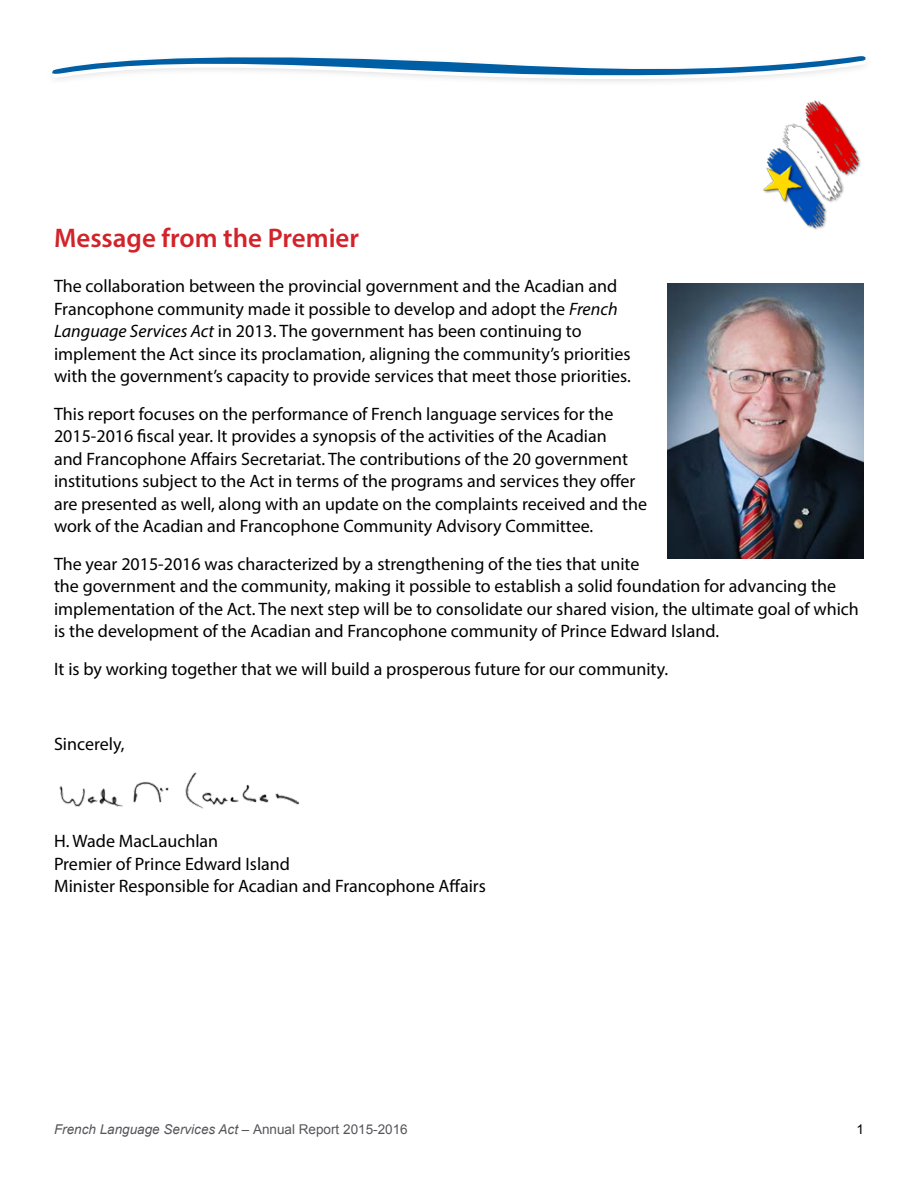
<style>
.page{position:relative;width:918px;height:1188px;background:#fff}
.page>*{position:absolute;margin:0;border:0;box-sizing:border-box;transform-origin:0 0}
.t1{font:600 27px "Myriad Pro";color:#d2232a}
.t2{font:18px/22.5px "Myriad Pro";color:#000}
.t3{font:italic 13.5px "Arial";color:#55565a}
.t4{font:13.5px "Arial";color:#000}
.s1{font-style:italic}
.s2{font-style:normal}
</style>
<div class="page">
<img style="left:763px;top:100px;width:98px;height:130px">
<svg style="left:52px;top:56px;width:814px;height:26px"></svg>
<img style="left:667px;top:283px;width:197px;height:276px">
<img style="left:59px;top:772px;width:241px;height:37px">
<h1 class="t1" style="left:54px;top:221px;width:307px">Message from the Premier</h1>
<p class="t2" style="left:54px;top:274px;width:578px">The collaboration between the provincial government and the Acadian and Francophone community made it possible to develop and adopt the <span class="s1">French Language Services Act</span> in 2013. The government has been continuing to implement the Act since its proclamation, aligning the community’s priorities with the government’s capacity to provide services that meet those priorities.</p>
<p class="t2" style="left:54px;top:402px;width:595px">This report focuses on the performance of French language services for the 2015-2016 fiscal year. It provides a synopsis of the activities of the Acadian<br>and Francophone Affairs Secretariat. The contributions of the 20 government institutions subject to the Act in terms of the programs and services they offer are presented as well, along with an update on the complaints received and the work of the Acadian and Francophone Community Advisory Committee.</p>
<p class="t2" style="left:54px;top:552px;width:806px">The year 2015-2016 was characterized by a strengthening of the ties that unite<br>the government and the community, making it possible to establish a solid foundation for advancing the implementation of the Act. The next step will be to consolidate our shared vision, the ultimate goal of which is the development of the Acadian and Francophone community of Prince Edward Island.</p>
<p class="t2" style="left:54px;top:657px;width:614px">It is by working together that we will build a prosperous future for our community.</p>
<p class="t2" style="left:54px;top:732px;width:72px">Sincerely,</p>
<p class="t2" style="left:54px;top:829px;width:433px">H. Wade MacLauchlan<br>Premier of Prince Edward Island<br>Minister Responsible for Acadian and Francophone Affairs</p>
<p class="t3" style="left:54px;top:1120px;width:355px">French Language Services Act – <span class="s2">Annual Report 2015-2016</span></p>
<p class="t4" style="left:856px;top:1120px;width:9px">1</p>
</div>
